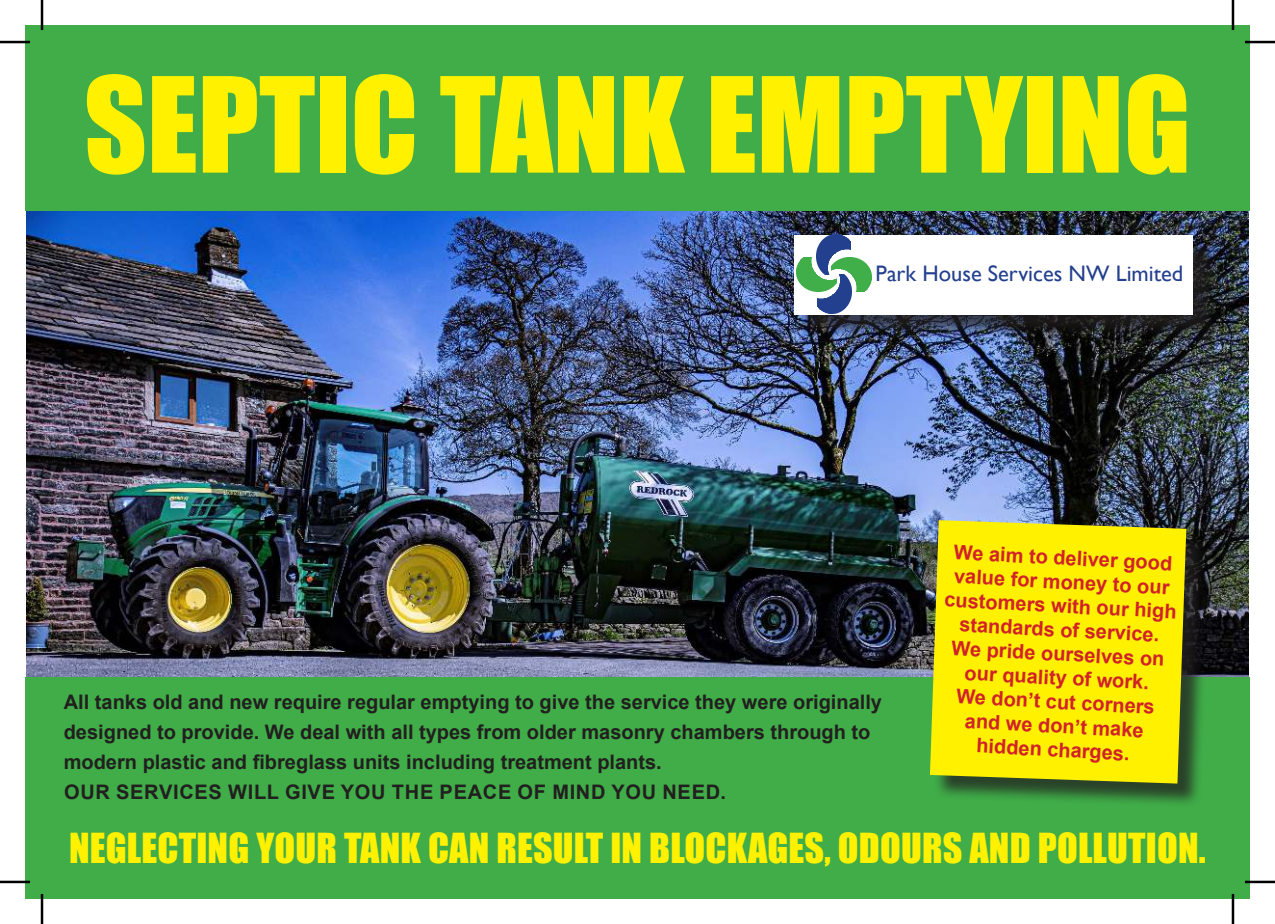
<style>
.page{position:relative;width:1275px;height:924px;background:#fff}
.page>*{position:absolute;margin:0;border:0;box-sizing:border-box;transform-origin:0 0}
.t1{font:122px "Impact";color:#fff100}
.t2{font:38px "Impact";letter-spacing:.005em;color:#fff100}
.t3{font:22.4px "Gill Sans";color:#24408e}
.t4{font:700 20px/30px "Arial";color:#221f1f}
.t5{font:700 20px/24px "Arial";color:#d12229;text-align:center}
</style>
<div class="page">
<img style="left:27px;top:210px;width:1221px;height:467px">
<div style="left:25px;top:25px;width:1225px;height:185px;background:#40ad48"></div>
<div style="left:797px;top:238px;width:421px;height:101px;background:#221f1f;opacity:.75"></div>
<div style="left:794px;top:235px;width:399px;height:79px;background:#fff"></div>
<div style="left:25px;top:677px;width:1225px;height:221px;background:#40ad48"></div>
<div style="left:933px;top:523px;width:278px;height:285px;background:#221f1f;opacity:.75"></div>
<svg style="left:930px;top:520px;width:256px;height:263px;background:#eee507"></svg>
<img style="left:850px;top:257px;width:21px;height:34px">
<img style="left:817px;top:274px;width:35px;height:40px">
<img style="left:796px;top:257px;width:40px;height:34px">
<img style="left:816px;top:235px;width:34px;height:40px">
<hr style="left:0;top:41px;width:30px;height:2px;background:#000">
<hr style="left:1245px;top:41px;width:30px;height:2px;background:#000">
<hr style="left:0;top:880px;width:30px;height:2px;background:#000">
<hr style="left:1245px;top:880px;width:30px;height:2px;background:#000">
<hr style="left:41px;top:0;width:2px;height:30px;background:#000">
<hr style="left:41px;top:893px;width:2px;height:30px;background:#000">
<hr style="left:1231px;top:0;width:3px;height:30px;background:#000">
<hr style="left:1231px;top:893px;width:3px;height:30px;background:#000">
<h1 class="t1" style="left:84px;top:74px;width:1108px">SEPTIC TANK EMPTYING</h1>
<p class="t3" style="left:875px;top:260px;width:309px">Park House Services NW Limited</p>
<p class="t5" style="left:947px;top:541px;width:234px;rotate:3deg">We aim to deliver good value for money to our customers with our high standards of service.<br>We pride ourselves on our quality of work.<br>We don’t cut corners and we don’t make hidden charges.</p>
<p class="t4" style="left:64px;top:688px;width:820px">All tanks old and new require regular emptying to give the service they were originally designed to provide. We deal with all types from older masonry chambers through to modern plastic and fibreglass units including treatment plants.<br>OUR SERVICES WILL GIVE YOU THE PEACE OF MIND YOU NEED.</p>
<h2 class="t2" style="left:69px;top:831px;width:1138px">NEGLECTING YOUR TANK CAN RESULT IN BLOCKAGES, ODOURS AND POLLUTION.</h2>
</div>
